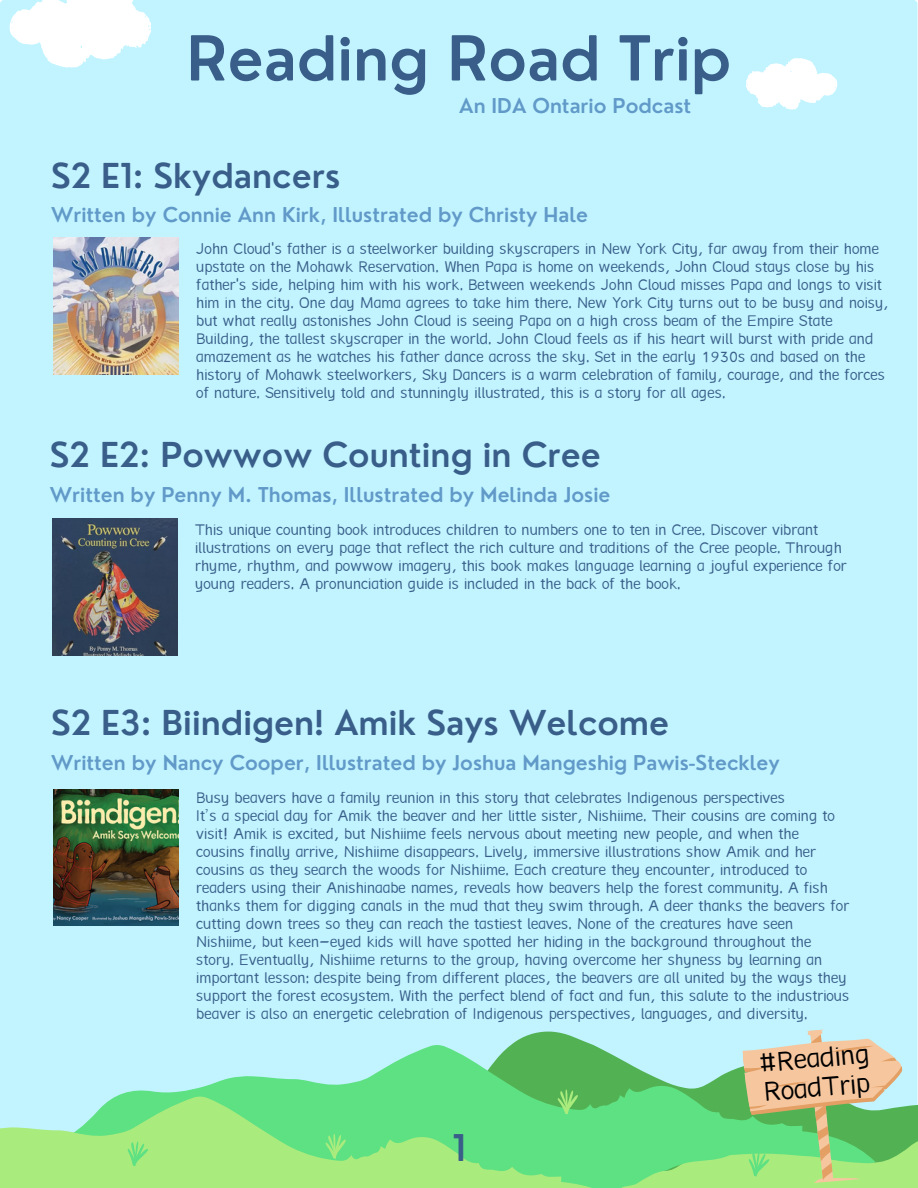
<style>
.page{position:relative;width:918px;height:1188px;background:#fff}
.page>*{position:absolute;margin:0;border:0;box-sizing:border-box;transform-origin:0 0}
.t1{font:600 60.45px "Nourd";color:#395e89}
.t2{font:37.05px/29.2px "Shuneet";color:#000}
.t3{font:600 36px "Nourd";color:#395e89}
.t4{font:600 33.45px "Nourd";color:#395e89}
.t5{font:21px/18px "Shuneet";color:#395e89}
.t6{font:600 19.95px "Nourd";color:#6199c8}
</style>
<div class="page">
<div style="left:0;top:0;width:917px;height:1176px;background:#c1f4ff;border-radius:4px"></div>
<svg style="left:511px;top:1031px;width:407px;height:145px"></svg>
<svg style="left:115px;top:1045px;width:626px;height:143px"></svg>
<svg style="left:0;top:1097px;width:619px;height:91px;background:#88e686"></svg>
<svg style="left:746px;top:58px;width:91px;height:52px"></svg>
<svg style="left:122px;top:1139px;width:29px;height:30px"></svg>
<svg style="left:323px;top:1132px;width:25px;height:28px"></svg>
<svg style="left:741px;top:1029px;width:164px;height:159px;background:#b0d092"></svg>
<svg style="left:555px;top:1088px;width:25px;height:28px"></svg>
<svg style="left:10px;top:0;width:141px;height:68px"></svg>
<img style="left:53px;top:238px;width:126px;height:137px">
<img style="left:52px;top:518px;width:125px;height:137px">
<img style="left:53px;top:789px;width:126px;height:137px">
<h1 class="t1" style="left:186px;top:20px;width:546px">Reading Road Trip</h1>
<h4 class="t6" style="left:459px;top:93px;width:234px">An IDA Ontario Podcast</h4>
<h4 class="t4" style="left:51px;top:154px;width:291px">S2 E1: Skydancers</h4>
<p class="t6" style="left:51px;top:202px;width:539px">Written by Connie Ann Kirk, Illustrated by Christy Hale</p>
<p class="t5" style="left:196px;top:240px;width:694px">John Cloud's father is a steelworker building skyscrapers in New York City, far away from their home upstate on the Mohawk Reservation. When Papa is home on weekends, John Cloud stays close by his father's side, helping him with his work. Between weekends John Cloud misses Papa and longs to visit him in the city. One day Mama agrees to take him there. New York City turns out to be busy and noisy, but what really astonishes John Cloud is seeing Papa on a high cross beam of the Empire State Building, the tallest skyscraper in the world. John Cloud feels as if his heart will burst with pride and amazement as he watches his father dance across the sky. Set in the early 1930s and based on the history of Mohawk steelworkers, Sky Dancers is a warm celebration of family, courage, and the forces of nature. Sensitively told and stunningly illustrated, this is a story for all ages.</p>
<h2 class="t4" style="left:50px;top:434px;width:553px">S2 E2: Powwow Counting in Cree</h2>
<h4 class="t6" style="left:50px;top:482px;width:562px">Written by Penny M. Thomas, Illustrated by Melinda Josie</h4>
<p class="t5" style="left:195px;top:521px;width:653px">This unique counting book introduces children to numbers one to ten in Cree. Discover vibrant illustrations on every page that reflect the rich culture and traditions of the Cree people. Through rhyme, rhythm, and powwow imagery, this book makes language learning a joyful experience for young readers. A pronunciation guide is included in the back of the book.</p>
<h2 class="t4" style="left:51px;top:702px;width:620px">S2 E3: Biindigen! Amik Says Welcome</h2>
<h4 class="t6" style="left:51px;top:750px;width:731px">Written by Nancy Cooper, Illustrated by Joshua Mangeshig Pawis-Steckley</h4>
<p class="t5" style="left:196px;top:788px;width:590px">Busy beavers have a family reunion in this story that celebrates Indigenous perspectives</p>
<p class="t5" style="left:196px;top:806px;width:655px">It’s a special day for Amik the beaver and her little sister, Nishiime. Their cousins are coming to visit! Amik is excited, but Nishiime feels nervous about meeting new people, and when the cousins finally arrive, Nishiime disappears. Lively, immersive illustrations show Amik and her cousins as they search the woods for Nishiime. Each creature they encounter, introduced to readers using their Anishinaabe names, reveals how beavers help the forest community. A fish thanks them for digging canals in the mud that they swim through. A deer thanks the beavers for cutting down trees so they can reach the tastiest leaves. None of the creatures have seen Nishiime, but keen-eyed kids will have spotted her hiding in the background throughout the story. Eventually, Nishiime returns to the group, having overcome her shyness by learning an important lesson: despite being from different places, the beavers are all united by the ways they support the forest ecosystem. With the perfect blend of fact and fun, this salute to the industrious beaver is also an energetic celebration of Indigenous perspectives, languages, and diversity.</p>
<p class="t3" style="left:452px;top:1125px;width:15px">1</p>
<p class="t2" style="left:758px;top:1048px;width:113px;rotate:-5deg">#Reading<br>RoadTrip</p>
</div>
